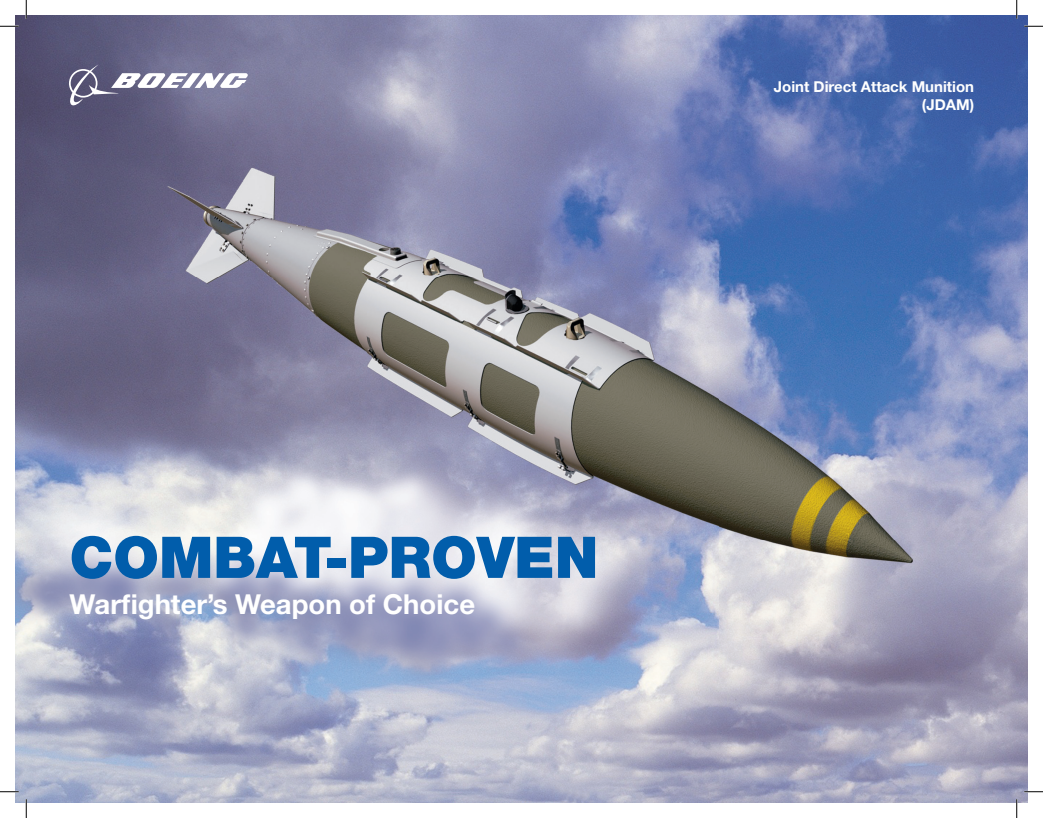
<style>
.page{position:relative;width:1043px;height:818px;background:#fff}
.page>*{position:absolute;margin:0;border:0;box-sizing:border-box;transform-origin:0 0}
.t1{font:900 57.5px "Helvetica Neue LT Std";color:#015dab}
.t2{font:700 27.5px "Helvetica Neue LT Std";color:#fff}
.t3{font:700 15px/17.5px "Helvetica Neue LT Std";color:#fff;text-align:right}
</style>
<div class="page">
<img style="left:15px;top:15px;width:1013px;height:787px">
<svg style="left:69px;top:64px;width:179px;height:43px"></svg>
<svg style="left:0;top:25px;width:19px;height:2px"></svg>
<svg style="left:1024px;top:25px;width:18px;height:2px"></svg>
<svg style="left:0;top:790px;width:19px;height:2px"></svg>
<svg style="left:1024px;top:790px;width:18px;height:2px"></svg>
<svg style="left:25px;top:0;width:2px;height:19px"></svg>
<svg style="left:25px;top:799px;width:2px;height:19px"></svg>
<svg style="left:1015px;top:0;width:2px;height:19px"></svg>
<svg style="left:1015px;top:799px;width:2px;height:19px"></svg>
<h1 class="t1" style="left:70px;top:523px;width:530px">COMBAT-PROVEN</h1>
<h2 class="t2" style="left:70px;top:586px;width:407px">Warfighter’s Weapon of Choice</h2>
<p class="t3" style="left:773px;top:78px;width:202px">Joint Direct Attack Munition (JDAM)</p>
</div>
